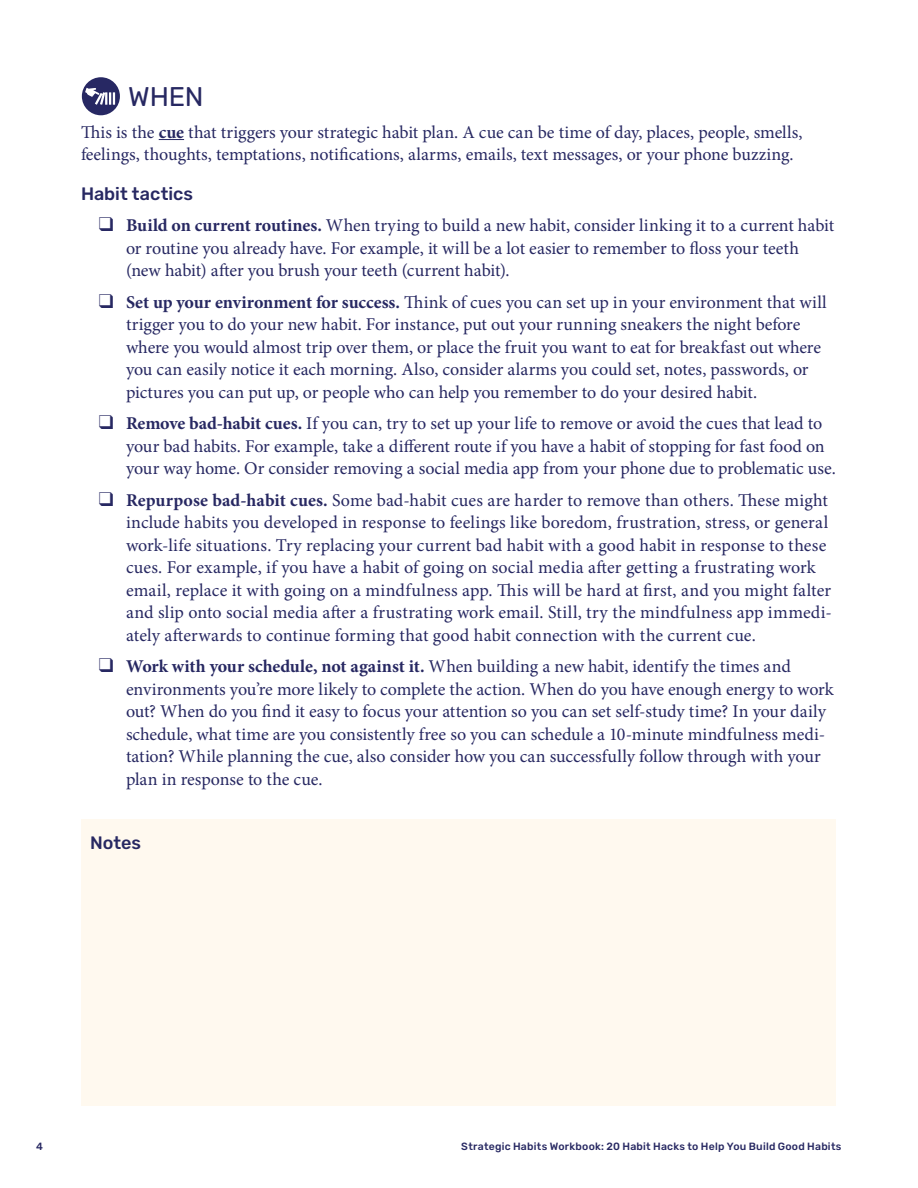
<style>
.page{position:relative;width:918px;height:1188px;background:#fff}
.page>*{position:absolute;margin:0;border:0;box-sizing:border-box;transform-origin:0 0}
.t1{font:27px "Rubik";color:#272862}
.t2{font:18px/22.5px "Minion Pro";color:#272862}
.t3{font:500 18px "Rubik";color:#272862}
.t4{font:500 10.5px "Rubik";letter-spacing:.02em;color:#272862}
.s1{font-weight:700}
</style>
<div class="page">
<svg style="left:159px;top:139px;width:25px;height:1px"></svg>
<div style="left:82px;top:819px;width:754px;height:287px;background:#fff9ef"></div>
<div style="left:82px;top:77px;width:38px;height:38px;background:#272863;border-radius:50%"></div>
<svg style="left:85px;top:88px;width:30px;height:17px"></svg>
<h2 class="t1" style="left:128px;top:82px;width:77px">WHEN</h2>
<p class="t2" style="left:81px;top:121px;width:723px">This is the <span class="s1">cue</span> that triggers your strategic habit plan. A cue can be time of day, places, people, smells, feelings, thoughts, temptations, notifications, alarms, emails, text messages, or your phone buzzing.</p>
<h3 class="t3" style="left:81px;top:183px;width:114px">Habit tactics</h3>
<p class="t2" style="left:126px;top:214px;width:710px"><span class="s1">Build on current routines.</span> When trying to build a new habit, consider linking it to a current habit or routine you already have. For example, it will be a lot easier to remember to floss your teeth (new habit) after you brush your teeth (current habit).</p>
<p class="t2" style="left:126px;top:291px;width:702px"><span class="s1">Set up your environment for success.</span> Think of cues you can set up in your environment that will trigger you to do your new habit. For instance, put out your running sneakers the night before where you would almost trip over them, or place the fruit you want to eat for breakfast out where you can easily notice it each morning. Also, consider alarms you could set, notes, passwords, or pictures you can put up, or people who can help you remember to do your desired habit.</p>
<p class="t2" style="left:126px;top:412px;width:711px"><span class="s1">Remove bad-habit cues.</span> If you can, try to set up your life to remove or avoid the cues that lead to your bad habits. For example, take a different route if you have a habit of stopping for fast food on your way home. Or consider removing a social media app from your phone due to problematic use.</p>
<p class="t2" style="left:126px;top:489px;width:707px"><span class="s1">Repurpose bad-habit cues.</span> Some bad-habit cues are harder to remove than others. These might include habits you developed in response to feelings like boredom, frustration, stress, or general work-life situations. Try replacing your current bad habit with a good habit in response to these cues. For example, if you have a habit of going on social media after getting a frustrating work email, replace it with going on a mindfulness app. This will be hard at first, and you might falter and slip onto social media after a frustrating work email. Still, try the mindfulness app immedi&shy;ately afterwards to continue forming that good habit connection with the current cue.</p>
<p class="t2" style="left:126px;top:655px;width:709px"><span class="s1">Work with your schedule, not against it.</span> When building a new habit, identify the times and environments you’re more likely to complete the action. When do you have enough energy to work out? When do you find it easy to focus your attention so you can set self-study time? In your daily schedule, what time are you consistently free so you can schedule a 10-minute mindfulness medi&shy;tation? While planning the cue, also consider how you can successfully follow through with your plan in response to the cue.</p>
<p class="t3" style="left:90px;top:833px;width:52px">Notes</p>
<p class="t4" style="left:36px;top:1140px;width:8px">4</p>
<p class="t4" style="left:461px;top:1140px;width:382px">Strategic Habits Workbook: 20 Habit Hacks to Help You Build Good Habits</p>
</div>
